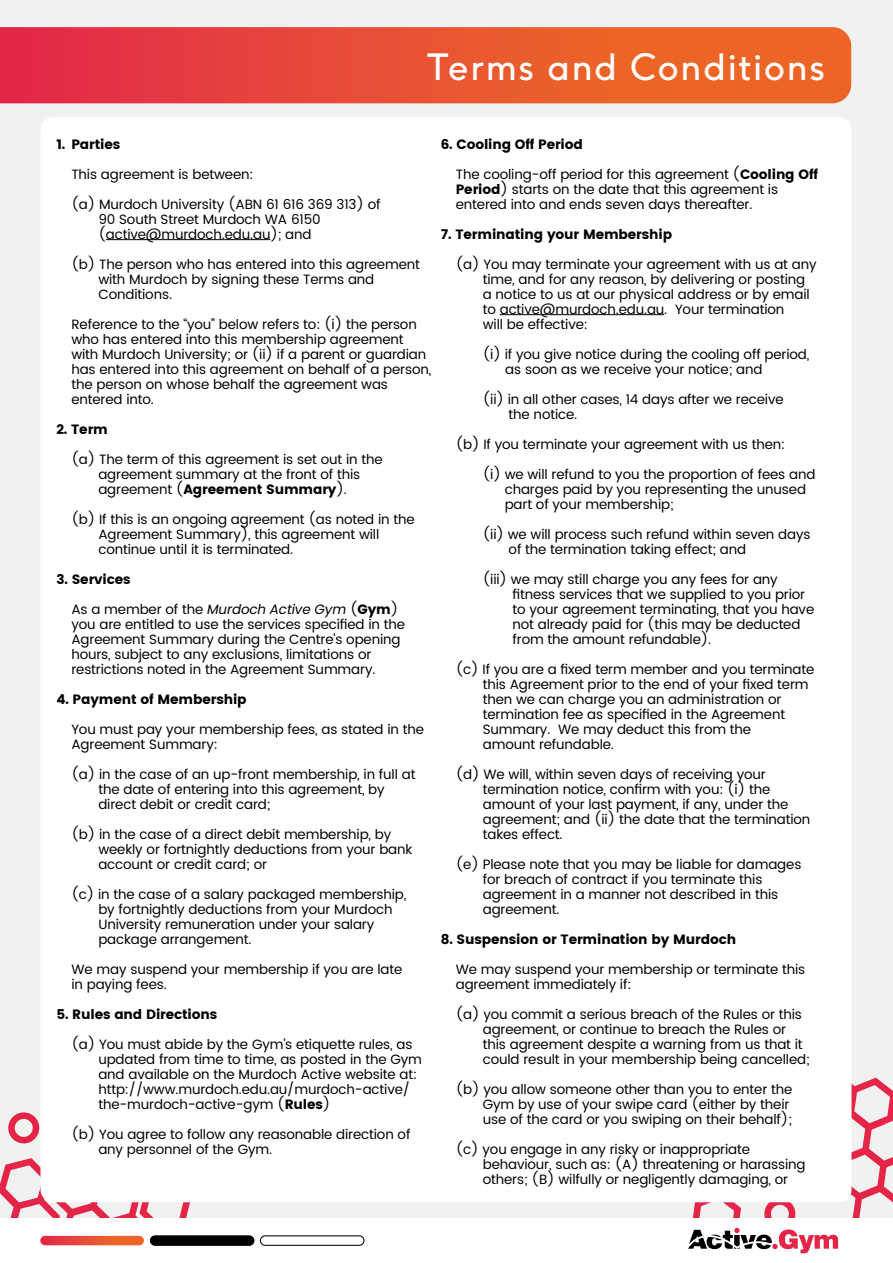
<style>
.page{position:relative;width:893px;height:1263px;background:#f1f1f2}
.page>*{position:absolute;margin:0;border:0;box-sizing:border-box;transform-origin:0 0}
.t1{font:36px "F37 Ginger";letter-spacing:.05em;color:#fff}
.t2{font:13.5px "Poppins";letter-spacing:-.01em;color:#000}
.t3{font:700 13.5px "Poppins";letter-spacing:-.01em;color:#000}
.s1{font-weight:400}
.s2{font-style:italic}
.s3{font-weight:700}
</style>
<div class="page">
<svg style="left:0;top:1112px;width:190px;height:106px"></svg>
<svg style="left:764px;top:1077px;width:129px;height:141px"></svg>
<svg style="left:693px;top:1202px;width:48px;height:16px"></svg>
<div style="left:0;top:1218px;width:893px;height:45px;background:#fff"></div>
<svg style="left:40px;top:1236px;width:104px;height:9px"></svg>
<div style="left:150px;top:1236px;width:104px;height:9px;background:#000;border-radius:5px"></div>
<div style="left:150px;top:1235px;width:104px;height:10px;border:1px solid #000;border-radius:5px"></div>
<div style="left:260px;top:1235px;width:104px;height:11px;border:1px solid #000;border-radius:5px"></div>
<svg style="left:688px;top:1228px;width:150px;height:25px"></svg>
<svg style="left:0;top:27px;width:851px;height:76px;background:#e84f35"></svg>
<div style="left:40px;top:117px;width:811px;height:1085px;background:#fff;border-radius:13px"></div>
<hr style="left:106px;top:239px;width:164px;height:1px;background:#000">
<hr style="left:500px;top:314px;width:164px;height:1px;background:#000">
<h1 class="t1" style="left:427px;top:44px;width:400px">Terms and Conditions</h1>
<p class="t3" style="left:56px;top:136px;width:65px">1. Parties</p>
<p class="t2" style="left:71px;top:164px;width:184px">This agreement is between:</p>
<p class="t2" style="left:71px;top:194px;width:311px">(a) Murdoch University (ABN 61 616 369 313) of</p>
<p class="t2" style="left:98px;top:209px;width:224px">90 South Street Murdoch WA 6150</p>
<p class="t2" style="left:98px;top:224px;width:215px">(active@murdoch.edu.au); and</p>
<p class="t2" style="left:71px;top:254px;width:350px">(b) The person who has entered into this agreement</p>
<p class="t2" style="left:98px;top:269px;width:277px">with Murdoch by signing these Terms and</p>
<p class="t2" style="left:98px;top:284px;width:75px">Conditions.</p>
<p class="t2" style="left:71px;top:314px;width:347px">Reference to the “you” below refers to: (i) the person</p>
<p class="t2" style="left:71px;top:329px;width:334px">who has entered into this membership agreement</p>
<p class="t2" style="left:71px;top:344px;width:356px">with Murdoch University; or (ii) if a parent or guardian</p>
<p class="t2" style="left:71px;top:359px;width:361px">has entered into this agreement on behalf of a person,</p>
<p class="t2" style="left:71px;top:374px;width:318px">the person on whose behalf the agreement was</p>
<p class="t2" style="left:71px;top:389px;width:84px">entered into.</p>
<p class="t3" style="left:56px;top:421px;width:53px">2. Term</p>
<p class="t2" style="left:71px;top:449px;width:313px">(a) The term of this agreement is set out in the</p>
<p class="t2" style="left:98px;top:464px;width:263px">agreement summary at the front of this</p>
<p class="t3" style="left:98px;top:481px;width:250px"><span class="s1">agreement (</span>Agreement Summary<span class="s1">).</span></p>
<p class="t2" style="left:71px;top:509px;width:345px">(b) If this is an ongoing agreement (as noted in the</p>
<p class="t2" style="left:98px;top:524px;width:282px">Agreement Summary), this agreement will</p>
<p class="t2" style="left:98px;top:539px;width:196px">continue until it is terminated.</p>
<p class="t3" style="left:56px;top:571px;width:76px">3. Services</p>
<p class="t2" style="left:71px;top:599px;width:328px">As a member of the <span class="s2">Murdoch Active Gym</span> (<span class="s3">Gym</span>)</p>
<p class="t2" style="left:71px;top:614px;width:335px">you are entitled to use the services specified in the</p>
<p class="t2" style="left:71px;top:629px;width:331px">Agreement Summary during the Centre’s opening</p>
<p class="t2" style="left:71px;top:644px;width:301px">hours, subject to any exclusions, limitations or</p>
<p class="t2" style="left:71px;top:659px;width:306px">restrictions noted in the Agreement Summary.</p>
<p class="t3" style="left:56px;top:691px;width:192px">4. Payment of Membership</p>
<p class="t2" style="left:71px;top:719px;width:354px">You must pay your membership fees, as stated in the</p>
<p class="t2" style="left:71px;top:734px;width:148px">Agreement Summary:</p>
<p class="t2" style="left:71px;top:764px;width:346px">(a) in the case of an up-front membership, in full at</p>
<p class="t2" style="left:98px;top:779px;width:288px">the date of entering into this agreement, by</p>
<p class="t2" style="left:98px;top:794px;width:174px">direct debit or credit card;</p>
<p class="t2" style="left:71px;top:824px;width:321px">(b) in the case of a direct debit membership, by</p>
<p class="t2" style="left:98px;top:839px;width:316px">weekly or fortnightly deductions from your bank</p>
<p class="t2" style="left:98px;top:854px;width:170px">account or credit card; or</p>
<p class="t2" style="left:71px;top:884px;width:336px">(c) in the case of a salary packaged membership,</p>
<p class="t2" style="left:98px;top:899px;width:296px">by fortnightly deductions from your Murdoch</p>
<p class="t2" style="left:98px;top:914px;width:277px">University remuneration under your salary</p>
<p class="t2" style="left:98px;top:929px;width:155px">package arrangement.</p>
<p class="t2" style="left:71px;top:959px;width:332px">We may suspend your membership if you are late</p>
<p class="t2" style="left:71px;top:974px;width:97px">in paying fees.</p>
<p class="t3" style="left:56px;top:1006px;width:162px">5. Rules and Directions</p>
<p class="t2" style="left:71px;top:1034px;width:343px">(a) You must abide by the Gym’s etiquette rules, as</p>
<p class="t2" style="left:98px;top:1049px;width:325px">updated from time to time, as posted in the Gym</p>
<p class="t2" style="left:98px;top:1064px;width:320px">and available on the Murdoch Active website at:</p>
<p class="t2" style="left:98px;top:1079px;width:313px">http://www.murdoch.edu.au/murdoch-active/</p>
<p class="t2" style="left:98px;top:1094px;width:234px">the-murdoch-active-gym (<span class="s3">Rules</span>)</p>
<p class="t2" style="left:71px;top:1124px;width:341px">(b) You agree to follow any reasonable direction of</p>
<p class="t2" style="left:98px;top:1139px;width:175px">any personnel of the Gym.</p>
<p class="t3" style="left:441px;top:136px;width:144px">6. Cooling Off Period</p>
<p class="t2" style="left:456px;top:164px;width:364px">The cooling-off period for this agreement (<span class="s3">Cooling Off</span></p>
<p class="t2" style="left:456px;top:179px;width:324px"><span class="s3">Period</span>) starts on the date that this agreement is</p>
<p class="t2" style="left:456px;top:194px;width:298px">entered into and ends seven days thereafter.</p>
<p class="t3" style="left:441px;top:226px;width:233px">7. Terminating your Membership</p>
<p class="t2" style="left:456px;top:254px;width:362px">(a) You may terminate your agreement with us at any</p>
<p class="t2" style="left:483px;top:269px;width:324px">time, and for any reason, by delivering or posting</p>
<p class="t2" style="left:483px;top:284px;width:329px">a notice to us at our physical address or by email</p>
<p class="t2" style="left:483px;top:299px;width:303px">to active@murdoch.edu.au. Your termination</p>
<p class="t2" style="left:483px;top:314px;width:107px">will be effective:</p>
<p class="t2" style="left:483px;top:344px;width:328px">(i) if you give notice during the cooling off period,</p>
<p class="t2" style="left:505px;top:359px;width:259px">as soon as we receive your notice; and</p>
<p class="t2" style="left:483px;top:389px;width:302px">(ii) in all other cases, 14 days after we receive</p>
<p class="t2" style="left:509px;top:404px;width:70px">the notice.</p>
<p class="t2" style="left:456px;top:434px;width:331px">(b) If you terminate your agreement with us then:</p>
<p class="t2" style="left:483px;top:464px;width:334px">(i) we will refund to you the proportion of fees and</p>
<p class="t2" style="left:505px;top:479px;width:303px">charges paid by you representing the unused</p>
<p class="t2" style="left:505px;top:494px;width:171px">part of your membership;</p>
<p class="t2" style="left:483px;top:524px;width:329px">(ii) we will process such refund within seven days</p>
<p class="t2" style="left:509px;top:539px;width:239px">of the termination taking effect; and</p>
<p class="t2" style="left:483px;top:569px;width:296px">(iii) we may still charge you any fees for any</p>
<p class="t2" style="left:512px;top:584px;width:294px">fitness services that we supplied to you prior</p>
<p class="t2" style="left:512px;top:599px;width:303px">to your agreement terminating, that you have</p>
<p class="t2" style="left:512px;top:614px;width:289px">not already paid for (this may be deducted</p>
<p class="t2" style="left:512px;top:629px;width:200px">from the amount refundable).</p>
<p class="t2" style="left:456px;top:659px;width:360px">(c) If you are a fixed term member and you terminate</p>
<p class="t2" style="left:483px;top:674px;width:327px">this Agreement prior to the end of your fixed term</p>
<p class="t2" style="left:483px;top:689px;width:300px">then we can charge you an administration or</p>
<p class="t2" style="left:483px;top:704px;width:304px">termination fee as specified in the Agreement</p>
<p class="t2" style="left:483px;top:719px;width:270px">Summary. We may deduct this from the</p>
<p class="t2" style="left:483px;top:734px;width:133px">amount refundable.</p>
<p class="t2" style="left:456px;top:764px;width:311px">(d) We will, within seven days of receiving your</p>
<p class="t2" style="left:483px;top:779px;width:289px">termination notice, confirm with you: (i) the</p>
<p class="t2" style="left:483px;top:794px;width:307px">amount of your last payment, if any, under the</p>
<p class="t2" style="left:483px;top:809px;width:329px">agreement; and (ii) the date that the termination</p>
<p class="t2" style="left:483px;top:824px;width:81px">takes effect.</p>
<p class="t2" style="left:456px;top:854px;width:347px">(e) Please note that you may be liable for damages</p>
<p class="t2" style="left:483px;top:869px;width:281px">for breach of contract if you terminate this</p>
<p class="t2" style="left:483px;top:884px;width:297px">agreement in a manner not described in this</p>
<p class="t2" style="left:483px;top:899px;width:78px">agreement.</p>
<p class="t3" style="left:441px;top:931px;width:297px">8. Suspension or Termination by Murdoch</p>
<p class="t2" style="left:456px;top:959px;width:351px">We may suspend your membership or terminate this</p>
<p class="t2" style="left:456px;top:974px;width:177px">agreement immediately if:</p>
<p class="t2" style="left:456px;top:1004px;width:348px">(a) you commit a serious breach of the Rules or this</p>
<p class="t2" style="left:483px;top:1019px;width:305px">agreement, or continue to breach the Rules or</p>
<p class="t2" style="left:483px;top:1034px;width:321px">this agreement despite a warning from us that it</p>
<p class="t2" style="left:483px;top:1049px;width:328px">could result in your membership being cancelled;</p>
<p class="t2" style="left:456px;top:1079px;width:338px">(b) you allow someone other than you to enter the</p>
<p class="t2" style="left:483px;top:1094px;width:308px">Gym by use of your swipe card (either by their</p>
<p class="t2" style="left:483px;top:1109px;width:311px">use of the card or you swiping on their behalf);</p>
<p class="t2" style="left:456px;top:1139px;width:296px">(c) you engage in any risky or inappropriate</p>
<p class="t2" style="left:483px;top:1154px;width:324px">behaviour, such as: (A) threatening or harassing</p>
<p class="t2" style="left:483px;top:1169px;width:307px">others; (B) wilfully or negligently damaging, or</p>
</div>
